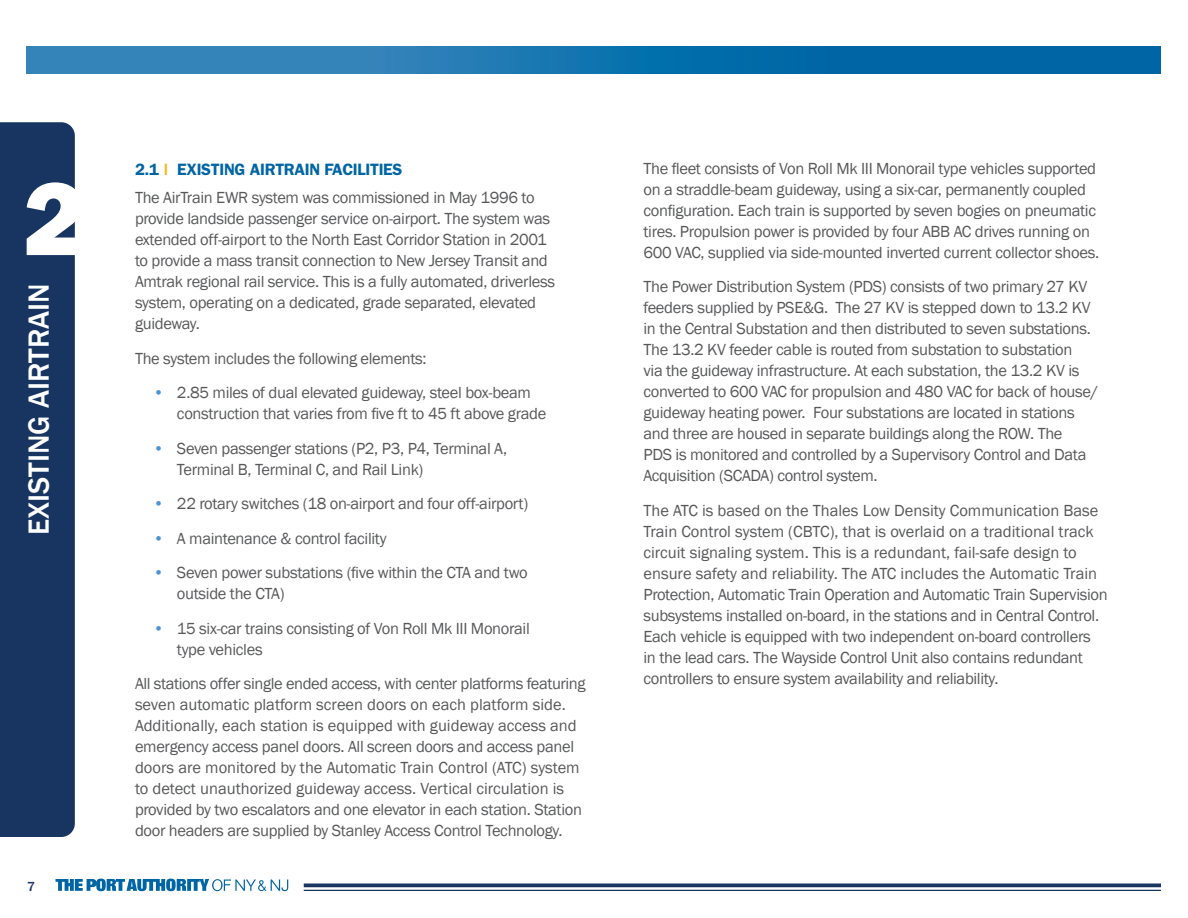
<style>
.page{position:relative;width:1188px;height:918px;background:#fff}
.page>*{position:absolute;margin:0;border:0;box-sizing:border-box;transform-origin:0 0}
.t1{font:800 104.4px "Franklin Gothic";color:#fff}
.t2{font:500 30px "Franklin Gothic";color:#fff}
.body_copy{font:16.5px/21px "Franklin Gothic";letter-spacing:-.02em;color:#57585a}
.t3{font:600 16.5px "Franklin Gothic";letter-spacing:-.02em;color:#0065a4}
.t4{font:500 13.5px "Franklin Gothic";color:#183562}
.s1{color:#f9b217}
.s2{color:#4b94cf}
</style>
<div class="page">
<hr style="left:304px;top:884px;width:857px;height:3px;background:#183562">
<hr style="left:304px;top:890px;width:857px;height:1px;background:#183562">
<svg style="left:27px;top:46px;width:1134px;height:27px;background:#1774af"></svg>
<svg style="left:55px;top:878px;width:233px;height:13px"></svg>
<div style="left:0;top:122px;width:75px;height:715px;background:#183562"></div>
<p class="t1" style="left:23px;top:158px;width:64px">2</p>
<p class="t2" style="left:20px;top:535px;width:253px;rotate:-90deg">EXISTING AIRTRAIN</p>
<p class="t4" style="left:27px;top:878px;width:9px">7</p>
<p class="t3" style="left:135px;top:160px;width:269px">2.1 <span class="s1">|</span> EXISTING AIRTRAIN FACILITIES</p>
<p class="body_copy" style="left:135px;top:187px;width:422px">The AirTrain EWR system was commissioned in May 1996 to provide landside passenger service on-airport. The system was extended off-airport to the North East Corridor Station in 2001 to provide a mass transit connection to New Jersey Transit and Amtrak regional rail service. This is a fully automated, driverless system, operating on a dedicated, grade separated, elevated guideway.</p>
<p class="body_copy" style="left:135px;top:348px;width:293px">The system includes the following elements:</p>
<p class="body_copy" style="left:177px;top:382px;width:371px;text-indent:-24px"><span class="s2">•</span> 2.85 miles of dual elevated guideway, steel box-beam construction that varies from five ft to 45 ft above grade</p>
<p class="body_copy" style="left:177px;top:438px;width:332px;text-indent:-24px"><span class="s2">•</span> Seven passenger stations (P2, P3, P4, Terminal A,<br>Terminal B, Terminal C, and Rail Link)</p>
<p class="body_copy" style="left:153px;top:493px;width:377px"><span class="s2">•</span> 22 rotary switches (18 on-airport and four off-airport)</p>
<p class="body_copy" style="left:153px;top:528px;width:235px"><span class="s2">•</span> A maintenance &amp; control facility</p>
<p class="body_copy" style="left:177px;top:562px;width:352px;text-indent:-24px"><span class="s2">•</span> Seven power substations (five within the CTA and two outside the CTA)</p>
<p class="body_copy" style="left:177px;top:618px;width:354px;text-indent:-24px"><span class="s2">•</span> 15 six-car trains consisting of Von Roll Mk III Monorail type vehicles</p>
<p class="body_copy" style="left:135px;top:673px;width:452px">All stations offer single ended access, with center platforms featuring seven automatic platform screen doors on each platform side.<br>Additionally, each station is equipped with guideway access and emergency access panel doors. All screen doors and access panel doors are monitored by the Automatic Train Control (ATC) system to detect unauthorized guideway access. Vertical circulation is provided by two escalators and one elevator in each station. Station door headers are supplied by Stanley Access Control Technology.</p>
<p class="body_copy" style="left:644px;top:158px;width:457px">The fleet consists of Von Roll Mk III Monorail type vehicles supported on a straddle-beam guideway, using a six-car, permanently coupled configuration. Each train is supported by seven bogies on pneumatic tires. Propulsion power is provided by four ABB AC drives running on 600 VAC, supplied via side-mounted inverted current collector shoes.</p>
<p class="body_copy" style="left:644px;top:276px;width:456px">The Power Distribution System (PDS) consists of two primary 27 KV feeders supplied by PSE&amp;G. The 27 KV is stepped down to 13.2 KV in the Central Substation and then distributed to seven substations.<br>The 13.2 KV feeder cable is routed from substation to substation<br>via the guideway infrastructure. At each substation, the 13.2 KV is converted to 600 VAC for propulsion and 480 VAC for back of house/ guideway heating power. Four substations are located in stations and three are housed in separate buildings along the ROW. The<br>PDS is monitored and controlled by a Supervisory Control and Data Acquisition (SCADA) control system.</p>
<p class="body_copy" style="left:644px;top:500px;width:466px">The ATC is based on the Thales Low Density Communication Base Train Control system (CBTC), that is overlaid on a traditional track circuit signaling system. This is a redundant, fail-safe design to ensure safety and reliability. The ATC includes the Automatic Train Protection, Automatic Train Operation and Automatic Train Supervision subsystems installed on-board, in the stations and in Central Control.<br>Each vehicle is equipped with two independent on-board controllers<br>in the lead cars. The Wayside Control Unit also contains redundant controllers to ensure system availability and reliability.</p>
</div>
